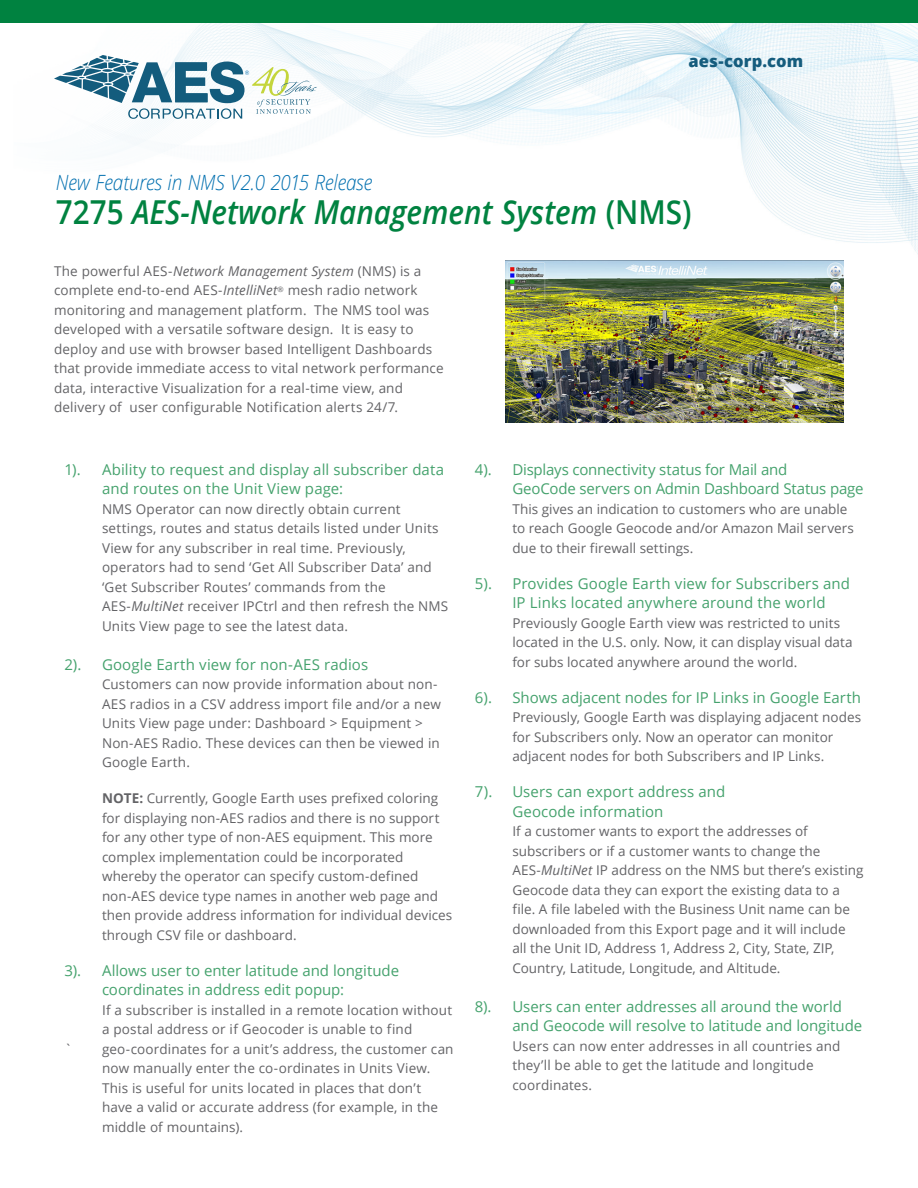
<style>
.page{position:relative;width:918px;height:1188px;background:#fff}
.page>*{position:absolute;margin:0;border:0;box-sizing:border-box;transform-origin:0 0}
.t1{font:italic 600 33px "Open Sans";color:#008240;scale:.9 1}
.t2{font:italic 300 21px "Open Sans";letter-spacing:-.01em;color:#006faf;scale:.9 1}
.t3{font:800 16.5px "Open Sans";letter-spacing:.005em;color:#155c7d}
.t4{font:15px/19.5px "Open Sans";color:#45a26d}
.t5{font:13.5px/19.5px "Open Sans";letter-spacing:.01em;color:#636366}
.s1{font-style:normal}
.s2{font-style:italic}
.s3{font-weight:700}
</style>
<div class="page">
<img style="left:117px;top:23px;width:801px;height:346px">
<svg style="left:54px;top:55px;width:263px;height:64px"></svg>
<div style="left:0;top:0;width:918px;height:23px;background:#008240"></div>
<img style="left:506px;top:260px;width:338px;height:163px">
<p class="t3" style="left:688px;top:49px;width:116px">aes-corp.com</p>
<p class="t2" style="left:56px;top:168px;width:353px">New Features in NMS V2.0 2015 Release</p>
<p class="t1" style="left:56px;top:190px;width:708px"><span class="s1">7275</span> AES-Network Management System <span class="s1">(NMS)</span></p>
<p class="t5" style="left:54px;top:261px;width:391px">The powerful AES-<span class="s2">Network Management System</span> (NMS) is a complete end-to-end AES-<span class="s2">IntelliNet</span><sup>®</sup> mesh radio network monitoring and management platform. The NMS tool was developed with a versatile software design. It is easy to deploy and use with browser based Intelligent Dashboards that provide immediate access to vital network performance data, interactive Visualization for a real-time view, and delivery of user configurable Notification alerts 24/7.</p>
<p class="t4" style="left:64px;top:459px;width:18px">1).</p>
<p class="t4" style="left:102px;top:459px;width:344px">Ability to request and display all subscriber data</p>
<p class="t4" style="left:102px;top:479px;width:243px">and routes on the Unit View page:</p>
<p class="t5" style="left:102px;top:499px;width:338px">NMS Operator can now directly obtain current settings, routes and status details listed under Units View for any subscriber in real time. Previously, operators had to send ‘Get All Subscriber Data’ and ‘Get Subscriber Routes’ commands from the</p>
<p class="t5" style="left:102px;top:596px;width:348px">AES-<span class="s2">MultiNet</span> receiver IPCtrl and then refresh the NMS<br>Units View page to see the latest data.</p>
<p class="t4" style="left:64px;top:654px;width:18px">2).</p>
<p class="t4" style="left:102px;top:654px;width:268px">Google Earth view for non-AES radios</p>
<p class="t5" style="left:102px;top:674px;width:340px">Customers can now provide information about non-AES radios in a CSV address import file and/or a new Units View page under: Dashboard &gt; Equipment &gt; Non-AES Radio. These devices can then be viewed in Google Earth.</p>
<p class="t5" style="left:102px;top:788px;width:352px"><span class="s3">NOTE:</span> Currently, Google Earth uses prefixed coloring for displaying non-AES radios and there is no support for any other type of non-AES equipment. This more complex implementation could be incorporated whereby the operator can specify custom-defined non-AES device type names in another web page and then provide address information for individual devices through CSV file or dashboard.</p>
<p class="t4" style="left:64px;top:960px;width:18px">3).</p>
<p class="t4" style="left:102px;top:960px;width:299px">Allows user to enter latitude and longitude</p>
<p class="t4" style="left:102px;top:980px;width:244px">coordinates in address edit popup:</p>
<p class="t5" style="left:102px;top:1000px;width:352px">If a subscriber is installed in a remote location without a postal address or if Geocoder is unable to find</p>
<p class="t5" style="left:64px;top:1039px;width:9px">`</p>
<p class="t5" style="left:102px;top:1039px;width:353px">geo-coordinates for a unit’s address, the customer can now manually enter the co-ordinates in Units View.<br>This is useful for units located in places that don’t have a valid or accurate address (for example, in the middle of mountains).</p>
<p class="t4" style="left:475px;top:459px;width:19px">4).</p>
<p class="t4" style="left:512px;top:459px;width:277px">Displays connectivity status for Mail and</p>
<p class="t4" style="left:512px;top:479px;width:353px">GeoCode servers on Admin Dashboard Status page</p>
<p class="t5" style="left:512px;top:499px;width:343px">This gives an indication to customers who are unable to reach Google Geocode and/or Amazon Mail servers due to their firewall settings.</p>
<p class="t4" style="left:475px;top:573px;width:19px">5).</p>
<p class="t4" style="left:512px;top:573px;width:339px">Provides Google Earth view for Subscribers and<br>IP Links located anywhere around the world</p>
<p class="t5" style="left:512px;top:613px;width:342px">Previously Google Earth view was restricted to units located in the U.S. only. Now, it can display visual data for subs located anywhere around the world.</p>
<p class="t4" style="left:475px;top:687px;width:19px">6).</p>
<p class="t4" style="left:512px;top:687px;width:350px">Shows adjacent nodes for IP Links in Google Earth</p>
<p class="t5" style="left:512px;top:707px;width:350px">Previously, Google Earth was displaying adjacent nodes for Subscribers only. Now an operator can monitor adjacent nodes for both Subscribers and IP Links.</p>
<p class="t4" style="left:475px;top:782px;width:19px">7).</p>
<p class="t4" style="left:512px;top:782px;width:215px">Users can export address and</p>
<p class="t4" style="left:512px;top:801px;width:153px">Geocode information</p>
<p class="t5" style="left:512px;top:821px;width:309px">If a customer wants to export the addresses of subscribers or if a customer wants to change the</p>
<p class="t5" style="left:512px;top:860px;width:353px">AES-<span class="s2">MultiNet</span> IP address on the NMS but there’s existing Geocode data they can export the existing data to a file. A file labeled with the Business Unit name can be downloaded from this Export page and it will include all the Unit ID, Address 1, Address 2, City, State, ZIP, Country, Latitude, Longitude, and Altitude.</p>
<p class="t4" style="left:475px;top:996px;width:18px">8).</p>
<p class="t4" style="left:512px;top:996px;width:331px">Users can enter addresses all around the world</p>
<p class="t4" style="left:512px;top:1016px;width:351px">and Geocode will resolve to latitude and longitude</p>
<p class="t5" style="left:512px;top:1036px;width:330px">Users can now enter addresses in all countries and they’ll be able to get the latitude and longitude coordinates.</p>
</div>
